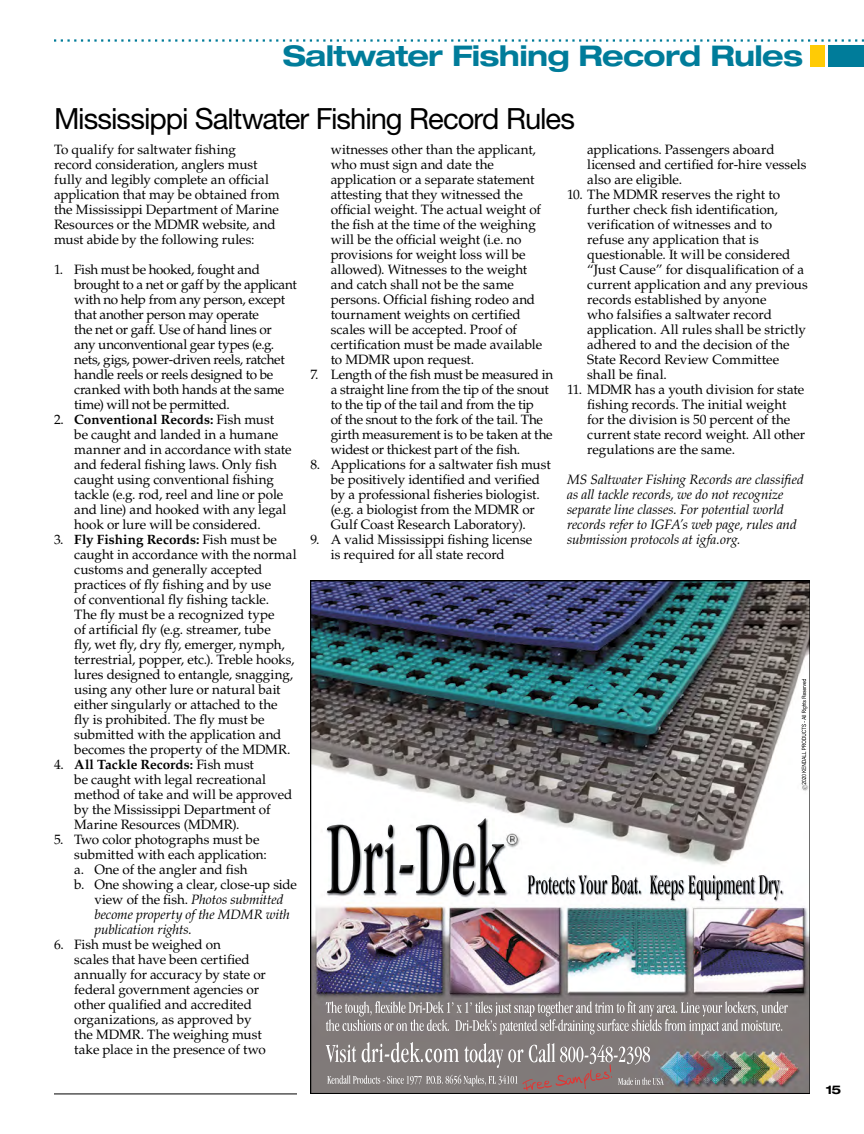
<style>
.page{position:relative;width:864px;height:1134px;background:#fff}
.page>*{position:absolute;margin:0;border:0;box-sizing:border-box;transform-origin:0 0}
.t1{font:29.25px "Helvetica Neue LT Std";letter-spacing:-.035em;color:#000}
.t2{font:700 expanded 28.5px "Helvetica Neue LT Std";letter-spacing:-.025em;color:#007c9a}
.t3{font:13.5px/15px "Palatino LT Std";letter-spacing:-.005em;color:#000}
.t4{font:13.5px/15px "Palatino LT Std";letter-spacing:-.025em;color:#000}
.t5{font:italic 13.5px/15px "Palatino LT Std";letter-spacing:-.005em;color:#000}
.t6{font:700 expanded 12px "Helvetica Neue LT Std";color:#000}
.s1{font-weight:700}
.s2{font-style:normal}
</style>
<div class="page">
<div style="left:810px;top:45px;width:14px;height:22px;background:#ffcb05"></div>
<div style="left:829px;top:45px;width:35px;height:22px;background:#007c9a"></div>
<svg style="left:54px;top:39px;width:810px;height:3px"></svg>
<hr style="left:54px;top:1094px;width:243px;height:1px;background:#000">
<img style="left:310px;top:580px;width:500px;height:514px">
<h2 class="t2" style="left:283px;top:38px;width:522px">Saltwater Fishing Record Rules</h2>
<h1 class="t1" style="left:54px;top:101px;width:523px">Mississippi Saltwater Fishing Record Rules</h1>
<p class="t3" style="left:54px;top:142px;width:227px">To qualify for saltwater fishing<br>record consideration, anglers must fully and legibly complete an official application that may be obtained from the Mississippi Department of Marine Resources or the MDMR website, and must abide by the following rules:</p>
<p class="t4" style="left:74px;top:262px;width:224px;text-indent:-20px">1. Fish must be hooked, fought and brought to a net or gaff by the applicant with no help from any person, except that another person may operate<br>the net or gaff. Use of hand lines or<br>any unconventional gear types (e.g. nets, gigs, power-driven reels, ratchet handle reels or reels designed to be cranked with both hands at the same time) will not be permitted.</p>
<p class="t3" style="left:74px;top:412px;width:219px;text-indent:-20px">2. <span class="s1">Conventional Records:</span> Fish must<br>be caught and landed in a humane manner and in accordance with state and federal fishing laws. Only fish caught using conventional fishing tackle (e.g. rod, reel and line or pole and line) and hooked with any legal hook or lure will be considered.</p>
<p class="t3" style="left:74px;top:532px;width:224px;text-indent:-20px">3. <span class="s1">Fly Fishing Records:</span> Fish must be caught in accordance with the normal customs and generally accepted practices of fly fishing and by use<br>of conventional fly fishing tackle.<br>The fly must be a recognized type<br>of artificial fly (e.g. streamer, tube<br>fly, wet fly, dry fly, emerger, nymph, terrestrial, popper, etc.). Treble hooks, lures designed to entangle, snagging, using any other lure or natural bait either singularly or attached to the<br>fly is prohibited. The fly must be submitted with the application and becomes the property of the MDMR.</p>
<p class="t3" style="left:74px;top:757px;width:220px;text-indent:-20px">4. <span class="s1">All Tackle Records:</span> Fish must<br>be caught with legal recreational method of take and will be approved by the Mississippi Department of<br>Marine Resources (MDMR).</p>
<p class="t3" style="left:54px;top:832px;width:207px">5. Two color photographs must be</p>
<p class="t3" style="left:74px;top:847px;width:194px">submitted with each application:</p>
<p class="t3" style="left:74px;top:862px;width:175px">a. One of the angler and fish</p>
<p class="t3" style="left:74px;top:877px;width:224px">b. One showing a clear, close-up side</p>
<p class="t5" style="left:94px;top:892px;width:191px"><span class="s2">view of the fish.</span> Photos submitted</p>
<p class="t5" style="left:94px;top:907px;width:197px">become property of the MDMR with</p>
<p class="t5" style="left:94px;top:922px;width:99px">publication rights.</p>
<p class="t3" style="left:74px;top:937px;width:193px;text-indent:-20px">6. Fish must be weighed on<br>scales that have been certified annually for accuracy by state or federal government agencies or other qualified and accredited organizations, as approved by the MDMR. The weighing must take place in the presence of two</p>
<p class="t3" style="left:587px;top:142px;width:221px">applications. Passengers aboard licensed and certified for-hire vessels also are eligible.</p>
<p class="t3" style="left:587px;top:187px;width:222px;text-indent:-20px">10. The MDMR reserves the right to further check fish identification, verification of witnesses and to refuse any application that is questionable. It will be considered “Just Cause” for disqualification of a current application and any previous records established by anyone<br>who falsifies a saltwater record application. All rules shall be strictly adhered to and the decision of the State Record Review Committee shall be final.</p>
<p class="t3" style="left:587px;top:382px;width:220px;text-indent:-20px">11. MDMR has a youth division for state fishing records. The initial weight for the division is 50 percent of the current state record weight. All other regulations are the same.</p>
<p class="t5" style="left:567px;top:472px;width:238px">MS Saltwater Fishing Records are classified as all tackle records, we do not recognize separate line classes. For potential world records refer to IGFA’s web page, rules and submission protocols at igfa.org.</p>
<p class="t3" style="left:331px;top:142px;width:213px">witnesses other than the applicant, who must sign and date the application or a separate statement attesting that they witnessed the official weight. The actual weight of the fish at the time of the weighing will be the official weight (i.e. no provisions for weight loss will be allowed). Witnesses to the weight and catch shall not be the same persons. Official fishing rodeo and tournament weights on certified scales will be accepted. Proof of certification must be made available to MDMR upon request.</p>
<p class="t3" style="left:331px;top:367px;width:224px;text-indent:-20px">7. Length of the fish must be measured in a straight line from the tip of the snout to the tip of the tail and from the tip<br>of the snout to the fork of the tail. The girth measurement is to be taken at the widest or thickest part of the fish.</p>
<p class="t3" style="left:331px;top:457px;width:221px;text-indent:-20px">8. Applications for a saltwater fish must be positively identified and verified by a professional fisheries biologist. (e.g. a biologist from the MDMR or Gulf Coast Research Laboratory).</p>
<p class="t3" style="left:310px;top:532px;width:223px;text-align:center">9. A valid Mississippi fishing license is required for all state record</p>
<p class="t6" style="left:826px;top:1082px;width:17px">15</p>
</div>
